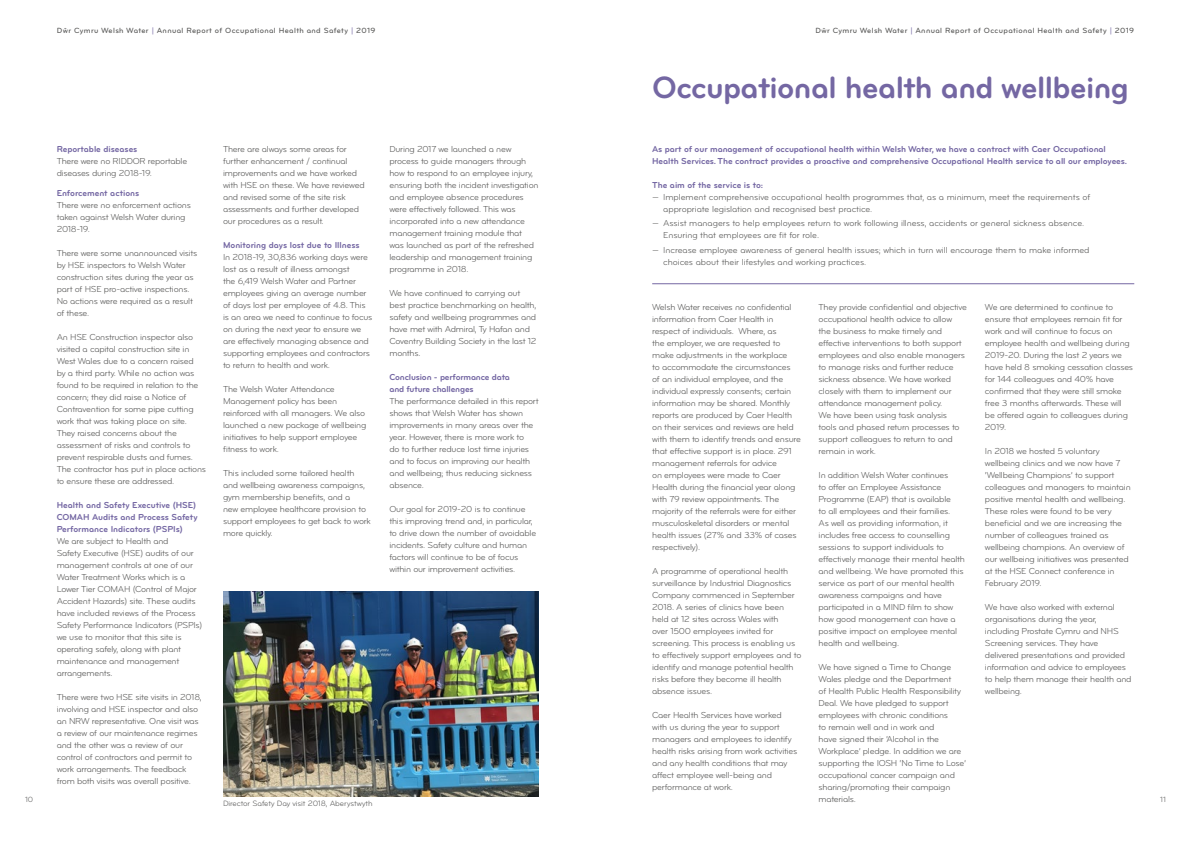
<style>
.page{position:relative;width:1191px;height:842px;background:#fff}
.page>*{position:absolute;margin:0;border:0;box-sizing:border-box;transform-origin:0 0}
.t1{font:32px "Bryant Pro Bold Alternate";letter-spacing:-.02em;color:#7467a3}
.t2{font:9px/12px "Bryant Pro Regular Alternate";letter-spacing:-.025em;color:#575756}
.t3{font:9px/12px "Bryant Pro Bold Alternate";letter-spacing:-.01em;color:#7467a3}
.t4{font:9px/12px "Bryant Pro Regular Alternate";letter-spacing:-.005em;color:#575756}
.t5{font:8px "Bryant Pro Regular Alternate";letter-spacing:-.01em;color:#575756}
.t6{font:7.8px "Bryant Pro Medium Alternate";letter-spacing:.045em;color:#575756}
.t7{font:7.8px "Bryant Pro Regular Alternate";color:#575756}
.s1{color:#7467a3}
</style>
<div class="page">
<hr style="left:652px;top:283px;width:482px;height:1px;background:#7467a3">
<img style="left:223px;top:591px;width:316px;height:205px">
<p class="t6" style="left:57px;top:25px;width:320px">Dŵr Cymru Welsh Water <span class="s1">|</span> Annual Report of Occupational Health and Safety <span class="s1">|</span> 2019</p>
<p class="t6" style="left:815px;top:25px;width:320px">Dŵr Cymru Welsh Water <span class="s1">|</span> Annual Report of Occupational Health and Safety <span class="s1">|</span> 2019</p>
<h1 class="t1" style="left:652px;top:67px;width:478px">Occupational health and wellbeing</h1>
<p class="t3" style="left:652px;top:143px;width:476px">As part of our management of occupational health within Welsh Water, we have a contract with Caer Occupational<br>Health Services. The contract provides a proactive and comprehensive Occupational Health service to all our employees.</p>
<p class="t3" style="left:652px;top:179px;width:112px">The aim of the service is to:</p>
<p class="t4" style="left:663px;top:191px;width:429px;text-indent:-11px">— Implement comprehensive occupational health programmes that, as a minimum, meet the requirements of appropriate legislation and recognised best practice.</p>
<p class="t4" style="left:663px;top:217px;width:422px;text-indent:-11px">— Assist managers to help employees return to work following illness, accidents or general sickness absence.<br>Ensuring that employees are fit for role.</p>
<p class="t4" style="left:663px;top:244px;width:428px;text-indent:-11px">— Increase employee awareness of general health issues; which in turn will encourage them to make informed choices about their lifestyles and working practices.</p>
<p class="t2" style="left:389px;top:143px;width:151px">During 2017 we launched a new process to guide managers through how to respond to an employee injury, ensuring both the incident investigation and employee absence procedures were effectively followed. This was incorporated into a new attendance management training module that was launched as part of the refreshed leadership and management training programme in 2018.</p>
<p class="t2" style="left:389px;top:287px;width:149px">We have continued to carrying out best practice benchmarking on health, safety and wellbeing programmes and have met with Admiral, Ty Hafan and<br>Coventry Building Society in the last 12 months.</p>
<p class="t3" style="left:389px;top:371px;width:122px">Conclusion - performance data and future challenges</p>
<p class="t2" style="left:389px;top:395px;width:151px">The performance detailed in this report shows that Welsh Water has shown improvements in many areas over the year. However, there is more work to<br>do to further reduce lost time injuries and to focus on improving our health and wellbeing; thus reducing sickness absence.</p>
<p class="t2" style="left:389px;top:503px;width:148px">Our goal for 2019-20 is to continue this improving trend and, in particular, to drive down the number of avoidable incidents. Safety culture and human factors will continue to be of focus within our improvement activities.</p>
<p class="t2" style="left:223px;top:143px;width:143px">There are always some areas for further enhancement / continual improvements and we have worked with HSE on these. We have reviewed and revised some of the site risk assessments and further developed our procedures as a result.</p>
<p class="t3" style="left:223px;top:239px;width:138px">Monitoring days lost due to Illness</p>
<p class="t2" style="left:223px;top:251px;width:151px">In 2018-19, 30,836 working days were lost as a result of illness amongst<br>the 6,419 Welsh Water and Partner employees giving an average number of days lost per employee of 4.8. This is an area we need to continue to focus on during the next year to ensure we are effectively managing absence and supporting employees and contractors to return to health and work.</p>
<p class="t2" style="left:223px;top:383px;width:145px">The Welsh Water Attendance<br>Management policy has been reinforced with all managers. We also launched a new package of wellbeing initiatives to help support employee fitness to work.</p>
<p class="t2" style="left:223px;top:467px;width:149px">This included some tailored health and wellbeing awareness campaigns, gym membership benefits, and a<br>new employee healthcare provision to support employees to get back to work more quickly.</p>
<p class="t3" style="left:57px;top:143px;width:82px">Reportable diseases</p>
<p class="t2" style="left:57px;top:155px;width:132px">There were no RIDDOR reportable diseases during 2018-19.</p>
<p class="t3" style="left:57px;top:187px;width:84px">Enforcement actions</p>
<p class="t2" style="left:57px;top:199px;width:136px">There were no enforcement actions taken against Welsh Water during<br>2018-19.</p>
<p class="t2" style="left:57px;top:247px;width:142px">There were some unannounced visits by HSE inspectors to Welsh Water construction sites during the year as part of HSE pro-active inspections.<br>No actions were required as a result of these.</p>
<p class="t2" style="left:57px;top:331px;width:151px">An HSE Construction inspector also visited a capital construction site in West Wales due to a concern raised<br>by a third party. While no action was found to be required in relation to the concern; they did raise a Notice of Contravention for some pipe cutting work that was taking place on site.<br>They raised concerns about the assessment of risks and controls to prevent respirable dusts and fumes.<br>The contractor has put in place actions to ensure these are addressed.</p>
<p class="t3" style="left:57px;top:499px;width:142px">Health and Safety Executive (HSE)<br>COMAH Audits and Process Safety<br>Performance Indicators (PSPIs)</p>
<p class="t2" style="left:57px;top:535px;width:147px">We are subject to Health and<br>Safety Executive (HSE) audits of our management controls at one of our<br>Water Treatment Works which is a<br>Lower Tier COMAH (Control of Major<br>Accident Hazards) site. These audits have included reviews of the Process<br>Safety Performance Indicators (PSPIs) we use to monitor that this site is operating safely, along with plant maintenance and management arrangements.</p>
<p class="t2" style="left:57px;top:691px;width:146px">There were two HSE site visits in 2018, involving and HSE inspector and also an NRW representative. One visit was a review of our maintenance regimes and the other was a review of our control of contractors and permit to work arrangements. The feedback from both visits was overall positive.</p>
<p class="t2" style="left:985px;top:301px;width:150px">We are determined to continue to ensure that employees remain fit for work and will continue to focus on employee health and wellbeing during<br>2019-20. During the last 2 years we have held 8 smoking cessation classes for 144 colleagues and 40% have confirmed that they were still smoke free 3 months afterwards. These will be offered again to colleagues during<br>2019.</p>
<p class="t2" style="left:985px;top:445px;width:147px">In 2018 we hosted 5 voluntary wellbeing clinics and we now have 7 ‘Wellbeing Champions’ to support colleagues and managers to maintain positive mental health and wellbeing.<br>These roles were found to be very beneficial and we are increasing the number of colleagues trained as wellbeing champions. An overview of our wellbeing initiatives was presented at the HSE Connect conference in February 2019.</p>
<p class="t2" style="left:985px;top:601px;width:148px">We have also worked with external organisations during the year, including Prostate Cymru and NHS<br>Screening services. They have delivered presentations and provided information and advice to employees to help them manage their health and wellbeing.</p>
<p class="t2" style="left:818px;top:301px;width:150px">They provide confidential and objective occupational health advice to allow<br>the business to make timely and effective interventions to both support employees and also enable managers to manage risks and further reduce sickness absence. We have worked closely with them to implement our attendance management policy.<br>We have been using task analysis tools and phased return processes to support colleagues to return to and remain in work.</p>
<p class="t2" style="left:818px;top:469px;width:148px">In addition Welsh Water continues<br>to offer an Employee Assistance Programme (EAP) that is available<br>to all employees and their families.<br>As well as providing information, it includes free access to counselling sessions to support individuals to effectively manage their mental health and wellbeing. We have promoted this service as part of our mental health awareness campaigns and have participated in a MIND film to show how good management can have a positive impact on employee mental health and wellbeing.</p>
<p class="t2" style="left:818px;top:661px;width:149px">We have signed a Time to Change<br>Wales pledge and the Department<br>of Health Public Health Responsibility<br>Deal. We have pledged to support employees with chronic conditions<br>to remain well and in work and<br>have signed their ‘Alcohol in the<br>Workplace’ pledge. In addition we are supporting the IOSH ‘No Time to Lose’ occupational cancer campaign and sharing/promoting their campaign materials.</p>
<p class="t2" style="left:652px;top:301px;width:150px">Welsh Water receives no confidential information from Caer Health in respect of individuals. Where, as<br>the employer, we are requested to make adjustments in the workplace<br>to accommodate the circumstances<br>of an individual employee, and the individual expressly consents; certain information may be shared. Monthly reports are produced by Caer Health on their services and reviews are held with them to identify trends and ensure that effective support is in place. 291 management referrals for advice<br>on employees were made to Caer Health during the financial year along with 79 review appointments. The majority of the referrals were for either musculoskeletal disorders or mental health issues (27% and 33% of cases respectively).</p>
<p class="t2" style="left:652px;top:565px;width:151px">A programme of operational health surveillance by Industrial Diagnostics Company commenced in September 2018. A series of clinics have been held at 12 sites across Wales with<br>over 1500 employees invited for screening. This process is enabling us to effectively support employees and to identify and manage potential health risks before they become ill health absence issues.</p>
<p class="t2" style="left:652px;top:709px;width:146px">Caer Health Services have worked with us during the year to support managers and employees to identify health risks arising from work activities and any health conditions that may affect employee well-being and performance at work.</p>
<p class="t7" style="left:25px;top:795px;width:10px">10</p>
<p class="t7" style="left:1160px;top:795px;width:7px">11</p>
<p class="t5" style="left:223px;top:798px;width:151px">Director Safety Day visit 2018, Aberystwyth</p>
</div>
